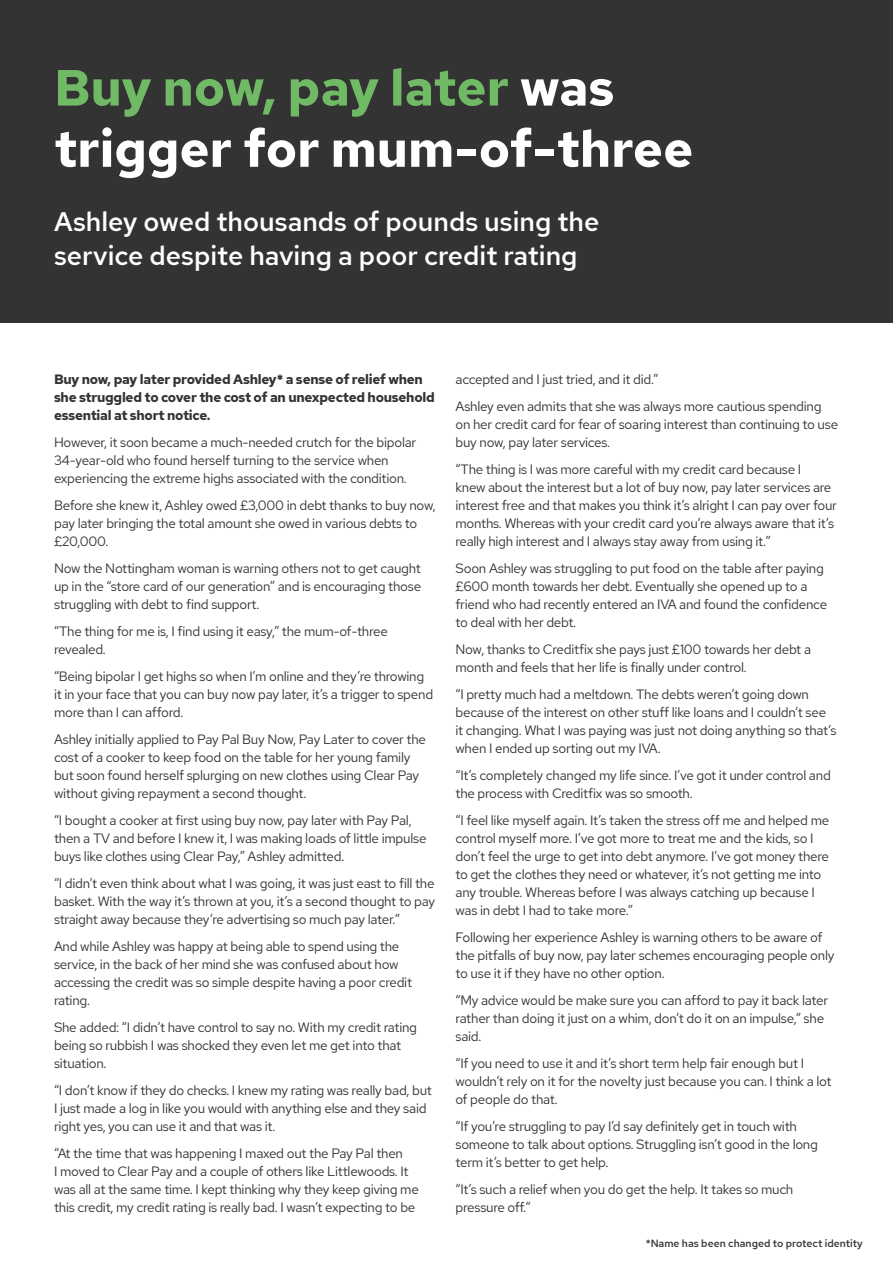
<style>
.page{position:relative;width:893px;height:1263px;background:#fff}
.page>*{position:absolute;margin:0;border:0;box-sizing:border-box;transform-origin:0 0}
.t1{font:700 50.7px/61.2px "Red Hat Text";color:#fff}
.t2{font:500 26.7px/34.2px "Red Hat Text";color:#fff}
.t3{font:13.5px/18px "Red Hat Text";letter-spacing:-.02em;color:#333}
.t4{font:700 13.5px/18px "Red Hat Text";letter-spacing:-.02em;color:#333}
.t5{font:500 10.5px "Red Hat Text";color:#333}
.s1{color:#70ba66}
</style>
<div class="page">
<div style="left:0;top:0;width:893px;height:322px;background:#333"></div>
<h1 class="t1" style="left:54px;top:57px;width:641px"><span class="s1">Buy now, pay later</span> was trigger for mum-of-three</h1>
<h2 class="t2" style="left:54px;top:204px;width:547px">Ashley owed thousands of pounds using the service despite having a poor credit rating</h2>
<p class="t4" style="left:54px;top:370px;width:382px">Buy now, pay later provided Ashley* a sense of relief when she struggled to cover the cost of an unexpected household essential at short notice.</p>
<p class="t3" style="left:54px;top:433px;width:364px">However, it soon became a much-needed crutch for the bipolar<br>34-year-old who found herself turning to the service when experiencing the extreme highs associated with the condition.</p>
<p class="t3" style="left:54px;top:496px;width:383px">Before she knew it, Ashley owed £3,000 in debt thanks to buy now, pay later bringing the total amount she owed in various debts to £20,000.</p>
<p class="t3" style="left:54px;top:559px;width:369px;text-align:justify">Now the Nottingham woman is warning others not to get caught up in the “store card of our generation” and is encouraging those struggling with debt to find support.</p>
<p class="t3" style="left:54px;top:622px;width:335px">“The thing for me is, I find using it easy,” the mum-of-three revealed.</p>
<p class="t3" style="left:54px;top:667px;width:381px">“Being bipolar I get highs so when I’m online and they’re throwing it in your face that you can buy now pay later, it’s a trigger to spend more than I can afford.</p>
<p class="t3" style="left:54px;top:730px;width:374px">Ashley initially applied to Pay Pal Buy Now, Pay Later to cover the cost of a cooker to keep food on the table for her young family but soon found herself splurging on new clothes using Clear Pay without giving repayment a second thought.</p>
<p class="t3" style="left:54px;top:811px;width:374px">“I bought a cooker at first using buy now, pay later with Pay Pal, then a TV and before I knew it, I was making loads of little impulse buys like clothes using Clear Pay,” Ashley admitted.</p>
<p class="t3" style="left:54px;top:874px;width:383px;text-align:justify">“I didn’t even think about what I was going, it was just east to fill the basket. With the way it’s thrown at you, it’s a second thought to pay straight away because they’re advertising so much pay later.”</p>
<p class="t3" style="left:54px;top:937px;width:360px">And while Ashley was happy at being able to spend using the service, in the back of her mind she was confused about how accessing the credit was so simple despite having a poor credit rating.</p>
<p class="t3" style="left:54px;top:1018px;width:365px">She added: “I didn’t have control to say no. With my credit rating being so rubbish I was shocked they even let me get into that situation.</p>
<p class="t3" style="left:54px;top:1081px;width:380px">“I don’t know if they do checks. I knew my rating was really bad, but<br>I just made a log in like you would with anything else and they said right yes, you can use it and that was it.</p>
<p class="t3" style="left:54px;top:1144px;width:366px">“At the time that was happening I maxed out the Pay Pal then<br>I moved to Clear Pay and a couple of others like Littlewoods. It was all at the same time. I kept thinking why they keep giving me this credit, my credit rating is really bad. I wasn’t expecting to be</p>
<p class="t3" style="left:455px;top:365px;width:368px;line-height:27px">accepted and I just tried, and it did.”<br>Ashley even admits that she was always more cautious spending</p>
<p class="t3" style="left:455px;top:415px;width:384px">on her credit card for fear of soaring interest than continuing to use buy now, pay later services.</p>
<p class="t3" style="left:455px;top:460px;width:383px">“The thing is I was more careful with my credit card because I<br>knew about the interest but a lot of buy now, pay later services are interest free and that makes you think it’s alright I can pay over four months. Whereas with your credit card you’re always aware that it’s really high interest and I always stay away from using it.”</p>
<p class="t3" style="left:455px;top:559px;width:373px">Soon Ashley was struggling to put food on the table after paying £600 month towards her debt. Eventually she opened up to a friend who had recently entered an IVA and found the confidence to deal with her debt.</p>
<p class="t3" style="left:455px;top:640px;width:357px">Now, thanks to Creditfix she pays just £100 towards her debt a month and feels that her life is finally under control.</p>
<p class="t3" style="left:455px;top:685px;width:382px">“I pretty much had a meltdown. The debts weren’t going down because of the interest on other stuff like loans and I couldn’t see it changing. What I was paying was just not doing anything so that’s when I ended up sorting out my IVA.</p>
<p class="t3" style="left:455px;top:766px;width:377px">“It’s completely changed my life since. I’ve got it under control and the process with Creditfix was so smooth.</p>
<p class="t3" style="left:455px;top:811px;width:375px">“I feel like myself again. It’s taken the stress off me and helped me control myself more. I’ve got more to treat me and the kids, so I don’t feel the urge to get into debt anymore. I’ve got money there to get the clothes they need or whatever, it’s not getting me into any trouble. Whereas before I was always catching up because I was in debt I had to take more.”</p>
<p class="t3" style="left:455px;top:928px;width:380px">Following her experience Ashley is warning others to be aware of the pitfalls of buy now, pay later schemes encouraging people only to use it if they have no other option.</p>
<p class="t3" style="left:455px;top:991px;width:374px">“My advice would be make sure you can afford to pay it back later rather than doing it just on a whim, don’t do it on an impulse,” she said.</p>
<p class="t3" style="left:455px;top:1054px;width:377px">“If you need to use it and it’s short term help fair enough but I wouldn’t rely on it for the novelty just because you can. I think a lot of people do that.</p>
<p class="t3" style="left:455px;top:1117px;width:364px">“If you’re struggling to pay I’d say definitely get in touch with someone to talk about options. Struggling isn’t good in the long term it’s better to get help.</p>
<p class="t3" style="left:455px;top:1180px;width:339px">“It’s such a relief when you do get the help. It takes so much pressure off.”</p>
<p class="t5" style="left:646px;top:1237px;width:219px">*Name has been changed to protect identity</p>
</div>
